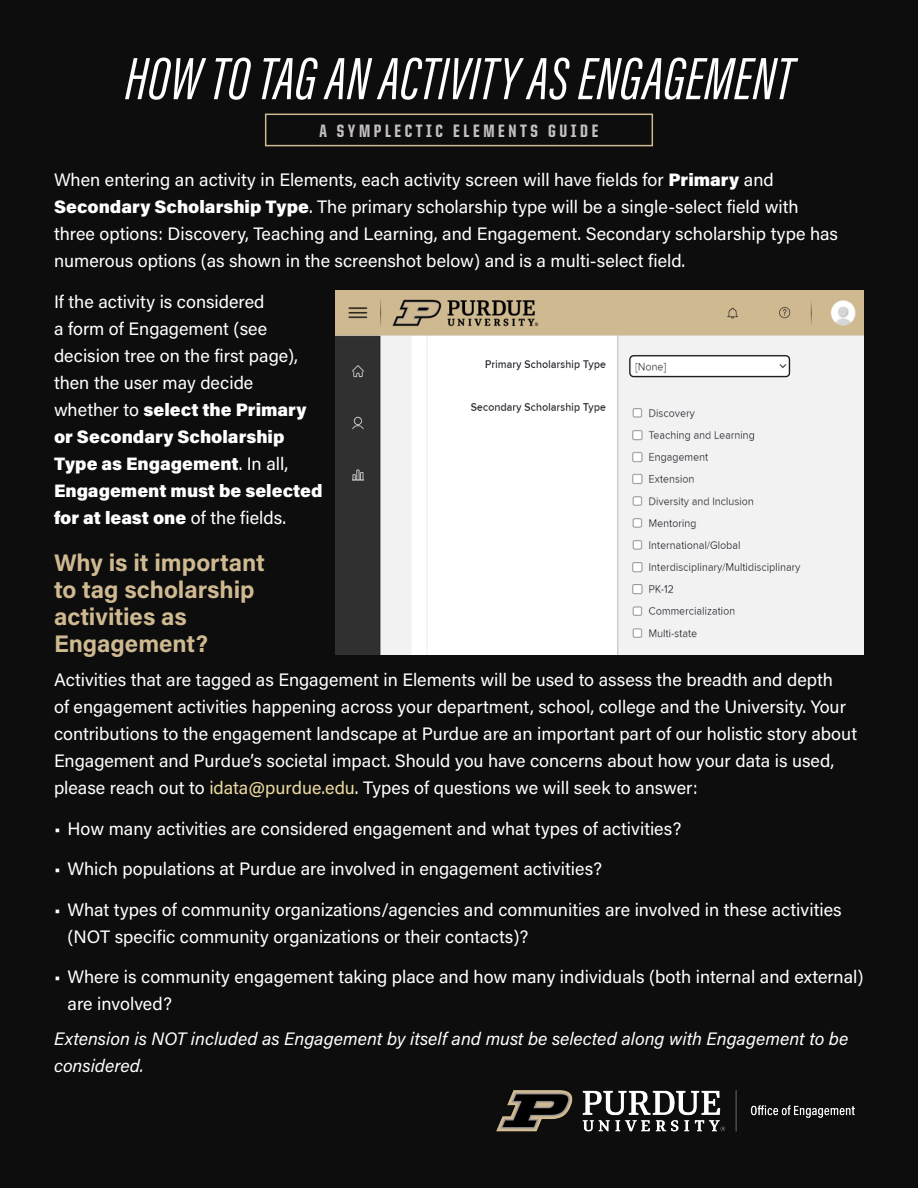
<style>
.page{position:relative;width:918px;height:1188px;background:#0d0d0d}
.page>*{position:absolute;margin:0;border:0;box-sizing:border-box;transform-origin:0 0}
.t1{font:italic 61.5px "Acumin Pro Extra Cond";letter-spacing:.01em;color:#fff}
.t2{font:700 24px/27px "Acumin Pro";color:#cfb991}
.t3{font:18px/27px "Acumin Pro";color:#fff}
.t4{font:italic 18px/27px "Acumin Pro";color:#fff}
.t5{font:800 18px "United Sans Cond";letter-spacing:.2em;color:#c4bfc0}
.s1{font-weight:900}
.s2{color:#ebd99f}
</style>
<div class="page">
<div style="left:265px;top:114px;width:388px;height:32px;border:2px solid #cfb991"></div>
<img style="left:335px;top:290px;width:529px;height:365px">
<img style="left:497px;top:1090px;width:358px;height:42px">
<h1 class="t1" style="left:125px;top:41px;width:669px">HOW TO TAG AN ACTIVITY AS ENGAGEMENT</h1>
<p class="t5" style="left:320px;top:121px;width:280px">A SYMPLECTIC ELEMENTS GUIDE</p>
<p class="t3" style="left:54px;top:166px;width:786px">When entering an activity in Elements, each activity screen will have fields for <span class="s1">Primary</span> and <span class="s1">Secondary Scholarship Type</span>. The primary scholarship type will be a single-select field with three options: Discovery, Teaching and Learning, and Engagement. Secondary scholarship type has numerous options (as shown in the screenshot below) and is a multi-select field.</p>
<p class="t3" style="left:54px;top:287px;width:270px">If the activity is considered<br>a form of Engagement (see decision tree on the first page), then the user may decide whether to <span class="s1">select the Primary or Secondary Scholarship<br>Type as Engagement</span>. In all,<br><span class="s1">Engagement must be selected for at least one</span> of the fields.</p>
<h2 class="t2" style="left:54px;top:548px;width:212px">Why is it important to tag scholarship activities as<br>Engagement?</h2>
<p class="t3" style="left:54px;top:666px;width:805px">Activities that are tagged as Engagement in Elements will be used to assess the breadth and depth<br>of engagement activities happening across your department, school, college and the University. Your contributions to the engagement landscape at Purdue are an important part of our holistic story about Engagement and Purdue’s societal impact. Should you have concerns about how your data is used, please reach out to <span class="s2">idata@purdue.edu</span>. Types of questions we will seek to answer:</p>
<p class="t3" style="left:54px;top:814px;width:629px">• How many activities are considered engagement and what types of activities?</p>
<p class="t3" style="left:54px;top:855px;width:550px">• Which populations at Purdue are involved in engagement activities?</p>
<p class="t3" style="left:68px;top:895px;width:776px;text-indent:-14px">• What types of community organizations/agencies and communities are involved in these activities (NOT specific community organizations or their contacts)?</p>
<p class="t3" style="left:68px;top:963px;width:798px;text-indent:-14px">• Where is community engagement taking place and how many individuals (both internal and external) are involved?</p>
<p class="t4" style="left:54px;top:1025px;width:796px">Extension is NOT included as Engagement by itself and must be selected along with Engagement to be considered.</p>
</div>
